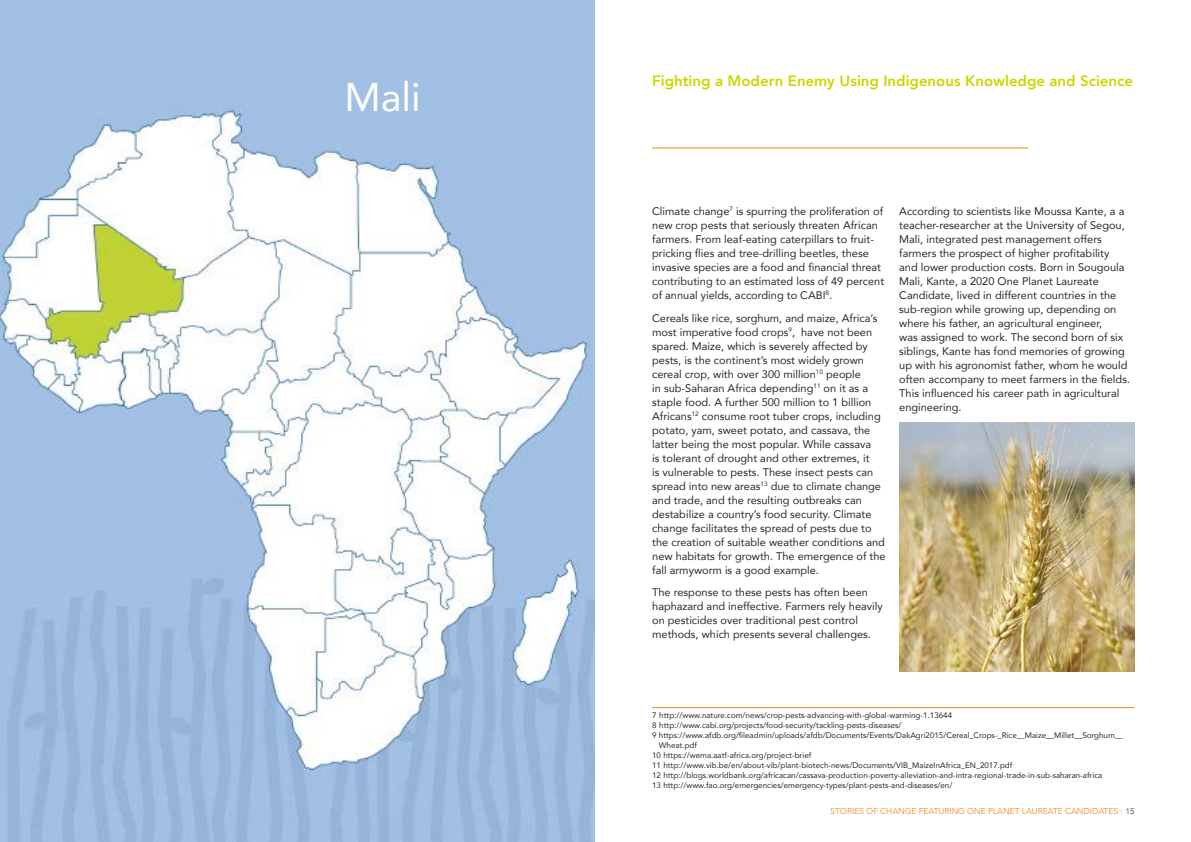
<style>
.page{position:relative;width:1191px;height:842px;background:#fff}
.page>*{position:absolute;margin:0;border:0;box-sizing:border-box;transform-origin:0 0}
.t1{font:40px "Avenir";color:#fff}
.t2{font:800 15px "Avenir";color:#cdd500}
.t3{font:11px/14px "Avenir";color:#282827}
.t4{font:300 8.5px "Avenir";color:#f0821a}
.t5{font:8px "Avenir";color:#282827}
.s1{font-size:7px;color:#c6c6c6}
.s2{font-size:8px;color:#282827}
</style>
<div class="page">
<hr style="left:652px;top:147px;width:376px;height:1px;background:#f18700">
<img style="left:899px;top:423px;width:235px;height:248px">
<img style="left:0;top:0;width:594px;height:842px">
<hr style="left:652px;top:707px;width:482px;height:1px;background:#f0821a">
<h1 class="t1" style="left:344px;top:65px;width:78px">Mali</h1>
<h2 class="t2" style="left:652px;top:67px;width:482px">Fighting a Modern Enemy Using Indigenous Knowledge and Science</h2>
<p class="t3" style="left:652px;top:204px;width:233px">Climate change<sup>7</sup> is spurring the proliferation of new crop pests that seriously threaten African farmers. From leaf-eating caterpillars to fruit&shy;pricking flies and tree-drilling beetles, these invasive species are a food and financial threat contributing to an estimated loss of 49 percent of annual yields, according to CABI<sup>8</sup>.</p>
<p class="t3" style="left:652px;top:310px;width:235px">Cereals like rice, sorghum, and maize, Africa’s most imperative food crops<sup>9</sup>, have not been spared. Maize, which is severely affected by pests, is the continent’s most widely grown cereal crop, with over 300 million<sup>10</sup> people<br>in sub-Saharan Africa depending<sup>11</sup> on it as a staple food. A further 500 million to 1 billion Africans<sup>12</sup> consume root tuber crops, including potato, yam, sweet potato, and cassava, the latter being the most popular. While cassava<br>is tolerant of drought and other extremes, it<br>is vulnerable to pests. These insect pests can spread into new areas<sup>13</sup> due to climate change and trade, and the resulting outbreaks can destabilize a country’s food security. Climate change facilitates the spread of pests due to the creation of suitable weather conditions and new habitats for growth. The emergence of the fall armyworm is a good example.</p>
<p class="t3" style="left:652px;top:585px;width:232px">The response to these pests has often been haphazard and ineffective. Farmers rely heavily on pesticides over traditional pest control methods, which presents several challenges.</p>
<p class="t3" style="left:899px;top:204px;width:232px">According to scientists like Moussa Kante, a a teacher-researcher at the University of Segou, Mali, integrated pest management offers farmers the prospect of higher profitability and lower production costs. Born in Sougoula Mali, Kante, a 2020 One Planet Laureate Candidate, lived in different countries in the sub-region while growing up, depending on where his father, an agricultural engineer,<br>was assigned to work. The second born of six siblings, Kante has fond memories of growing up with his agronomist father, whom he would often accompany to meet farmers in the fields.<br>This influenced his career path in agricultural engineering.</p>
<p class="t5" style="left:652px;top:708px;width:301px">7 http://www.nature.com/news/crop-pests-advancing-with-global-warming-1.13644</p>
<p class="t5" style="left:652px;top:718px;width:251px">8 http://www.cabi.org/projects/food-security/tackling-pests-diseases/</p>
<p class="t5" style="left:652px;top:728px;width:472px">9 https://www.afdb.org/fileadmin/uploads/afdb/Documents/Events/DakAgri2015/Cereal_Crops-_Rice__Maize__Millet__Sorghum__</p>
<p class="t5" style="left:659px;top:738px;width:40px">Wheat.pdf</p>
<p class="t5" style="left:652px;top:748px;width:161px">10 https://wema.aatf-africa.org/project-brief</p>
<p class="t5" style="left:652px;top:758px;width:361px">11 http://www.vib.be/en/about-vib/plant-biotech-news/Documents/VIB_MaizeInAfrica_EN_2017.pdf</p>
<p class="t5" style="left:652px;top:768px;width:451px">12 http://blogs.worldbank.org/africacan/cassava-production-poverty-alleviation-and-intra-regional-trade-in-sub-saharan-africa</p>
<p class="t5" style="left:652px;top:778px;width:301px">13 http://www.fao.org/emergencies/emergency-types/plant-pests-and-diseases/en/</p>
<p class="t4" style="left:830px;top:806px;width:305px">STORIES OF CHANGE FEATURING ONE PLANET LAUREATE CANDIDATES <span class="s1">I</span> <span class="s2">15</span></p>
</div>
